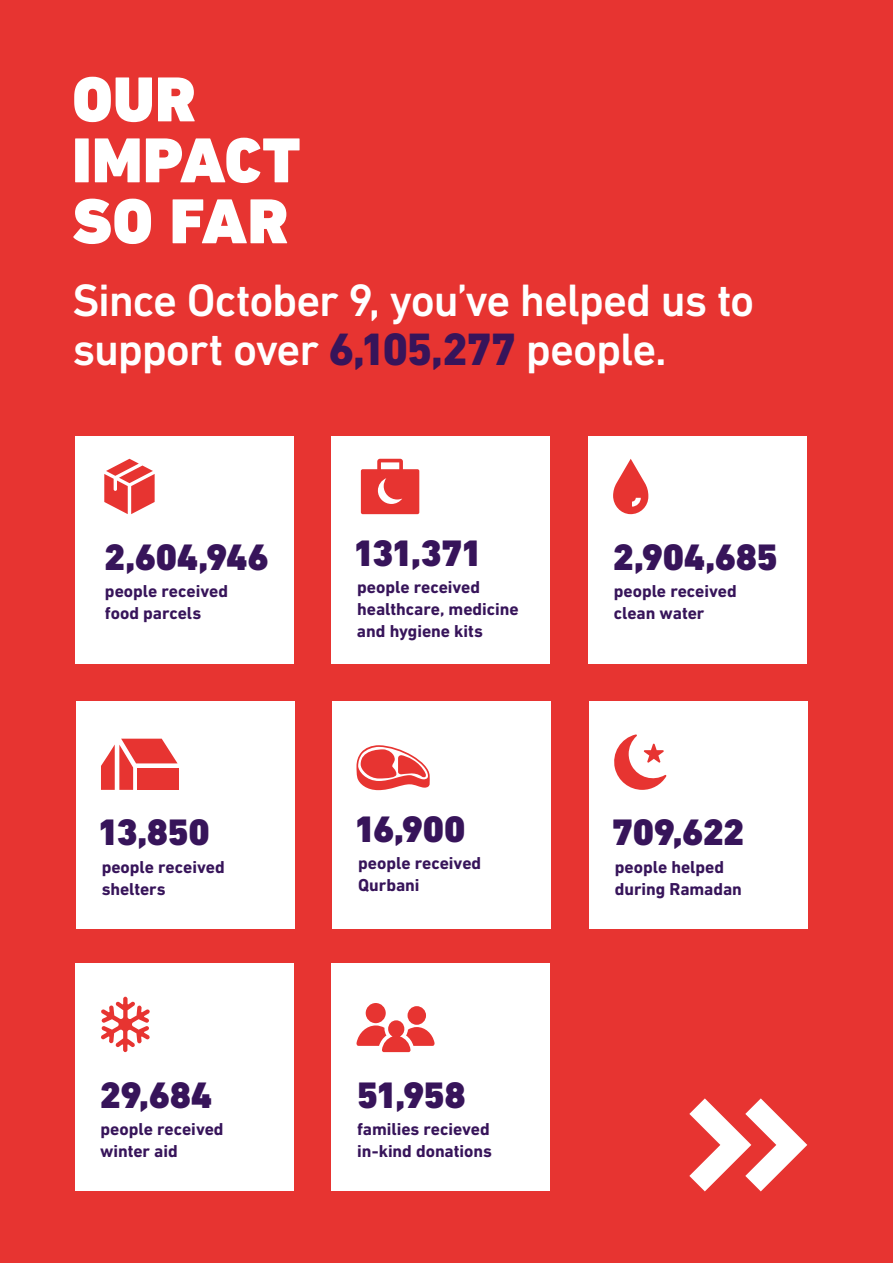
<style>
.page{position:relative;width:893px;height:1263px;background:#e73431}
.page>*{position:absolute;margin:0;border:0;box-sizing:border-box;transform-origin:0 0}
.t1{font:900 64.5px/60.9px "DIN Next LT Pro";letter-spacing:.005em;color:#fff}
.Number_Copy_Heading{font:500 46.2px/48.9px "DIN Next LT Pro";letter-spacing:-.025em;color:#fff}
.body_copy{font:900 37.5px "DIN Next LT Pro";letter-spacing:-.015em;color:#37145a}
.body_copy-2{font:700 17.55px/21.9px "DIN Next LT Pro";letter-spacing:-.005em;color:#37145a}
.s1{font-weight:800;color:#37145a}
</style>
<div class="page">
<div style="left:75px;top:436px;width:218px;height:228px;background:#fff"></div>
<div style="left:76px;top:701px;width:218px;height:227px;background:#fff"></div>
<div style="left:75px;top:963px;width:218px;height:228px;background:#fff"></div>
<div style="left:332px;top:436px;width:218px;height:228px;background:#fff"></div>
<div style="left:333px;top:701px;width:218px;height:227px;background:#fff"></div>
<div style="left:332px;top:963px;width:218px;height:228px;background:#fff"></div>
<div style="left:588px;top:436px;width:218px;height:228px;background:#fff"></div>
<div style="left:589px;top:701px;width:218px;height:227px;background:#fff"></div>
<svg style="left:689px;top:1098px;width:118px;height:93px"></svg>
<svg style="left:361px;top:459px;width:58px;height:55px"></svg>
<svg style="left:613px;top:459px;width:35px;height:55px"></svg>
<svg style="left:101px;top:739px;width:77px;height:51px"></svg>
<div style="left:138px;top:768px;width:41px;height:22px;background:#e73431"></div>
<svg style="left:614px;top:734px;width:52px;height:56px"></svg>
<div style="left:366px;top:1003px;width:20px;height:20px;background:#e73431;border-radius:50%"></div>
<div style="left:408px;top:1006px;width:18px;height:19px;background:#e73431;border-radius:50%"></div>
<svg style="left:356px;top:1020px;width:79px;height:32px"></svg>
<svg style="left:104px;top:459px;width:51px;height:55px"></svg>
<svg style="left:101px;top:997px;width:49px;height:55px"></svg>
<svg style="left:356px;top:745px;width:74px;height:45px"></svg>
<p class="t1" style="left:72px;top:69px;width:229px">OUR<br>IMPACT<br>SO FAR</p>
<p class="Number_Copy_Heading" style="left:72px;top:276px;width:683px">Since October 9, you’ve helped us to support over <span class="s1">6,105,277</span> people.</p>
<p class="body_copy" style="left:104px;top:534px;width:166px">2,604,946</p>
<p class="body_copy-2" style="left:105px;top:580px;width:125px">people received food parcels</p>
<p class="body_copy" style="left:98px;top:810px;width:113px">13,850</p>
<p class="body_copy-2" style="left:102px;top:856px;width:125px">people received shelters</p>
<p class="body_copy" style="left:100px;top:1072px;width:114px">29,684</p>
<p class="body_copy-2" style="left:100px;top:1118px;width:125px">people received winter aid</p>
<p class="body_copy" style="left:353px;top:531px;width:131px">131,371</p>
<p class="body_copy-2" style="left:357px;top:576px;width:163px">people received healthcare, medicine and hygiene kits</p>
<p class="body_copy" style="left:354px;top:806px;width:112px">16,900</p>
<p class="body_copy-2" style="left:358px;top:852px;width:125px">people received<br>Qurbani</p>
<p class="body_copy" style="left:357px;top:1072px;width:111px">51,958</p>
<p class="body_copy-2" style="left:357px;top:1118px;width:136px">families recieved in-kind donations</p>
<p class="body_copy" style="left:613px;top:534px;width:167px">2,904,685</p>
<p class="body_copy-2" style="left:614px;top:580px;width:125px">people received clean water</p>
<p class="body_copy" style="left:612px;top:810px;width:134px">709,622</p>
<p class="body_copy-2" style="left:615px;top:856px;width:129px">people helped during Ramadan</p>
</div>
